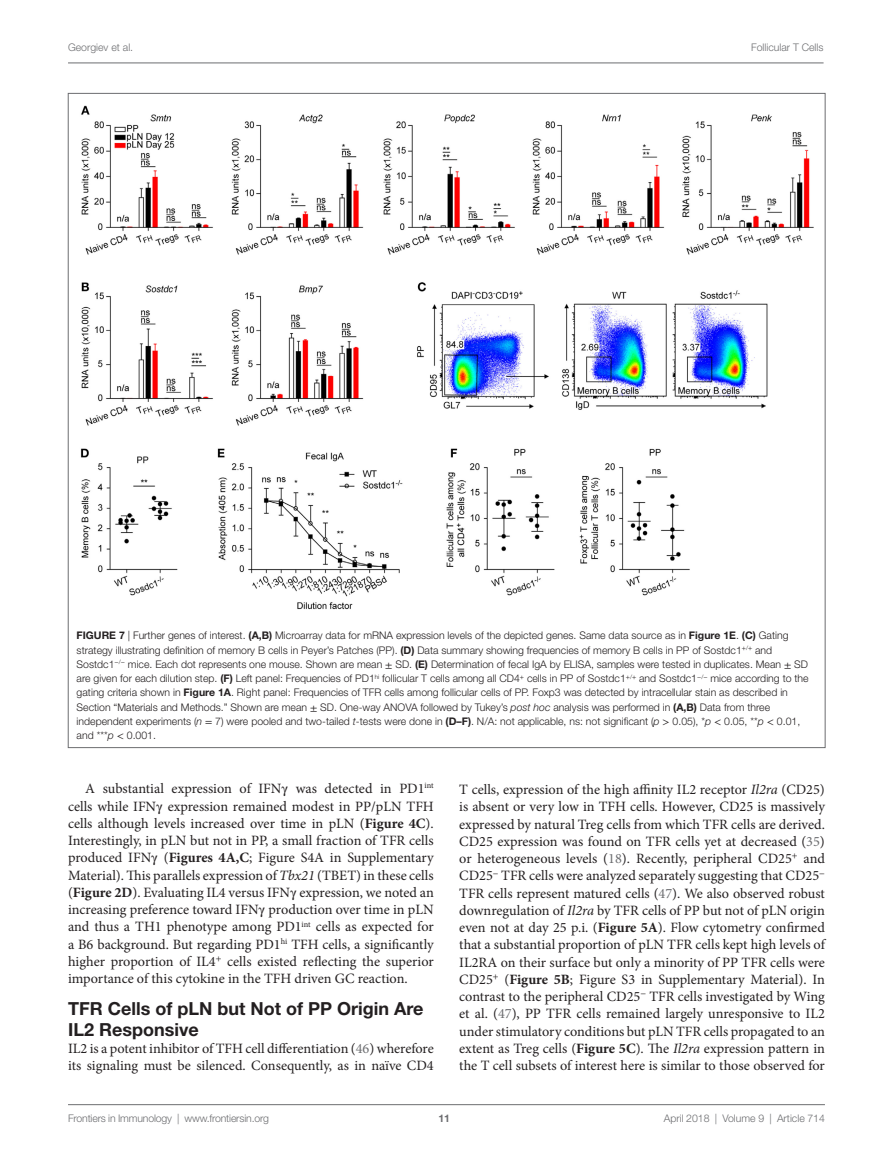
<style>
.page{position:relative;width:893px;height:1170px;background:#fff}
.page>*{position:absolute;margin:0;border:0;box-sizing:border-box;transform-origin:0 0}
.t1{font:700 18px/21px "Helvetica Neue LT Std";color:#231f20}
.t2{font:14.25px/17.2px "Minion Pro";color:#231f20;text-align:justify}
.t3{font:300 10.5px/14.2px "Helvetica Neue LT Std";color:#231f20}
.t4{font:300 10.5px "Helvetica Neue LT Std";color:#6c6d70}
.t5{font:700 10.5px "Helvetica Neue LT Std";color:#6c6d70}
.s1{font-weight:700}
.s2{font-family:"STIX General";font-weight:400}
.s3{font-style:italic}
.s4{font-family:"STIX General"}
.s5{color:#6c6d70}
</style>
<div class="page">
<img style="left:80px;top:105px;width:734px;height:504px">
<hr style="left:68px;top:1104px;width:757px;height:1px;background:#6c6d70">
<hr style="left:68px;top:63px;width:755px;height:1px;background:#6c6d70">
<p class="t4" style="left:68px;top:41px;width:67px">Georgiev et al.</p>
<p class="t4" style="left:751px;top:41px;width:74px">Follicular T Cells</p>
<p class="t3" style="left:77px;top:628px;width:734px"><span class="s1">Figure 7</span> | Further genes of interest. <span class="s1">(A,B)</span> Microarray data for mRNA expression levels of the depicted genes. Same data source as in <span class="s1">Figure 1E</span>. <span class="s1">(C)</span> Gating strategy illustrating definition of memory B cells in Peyer’s Patches (PP). <span class="s1">(D)</span> Data summary showing frequencies of memory B cells in PP of Sostdc1<sup>+</sup><sup>/</sup><sup>+</sup> and Sostdc1<sup>−</sup><sup>/</sup><sup>−</sup> mice. Each dot represents one mouse. Shown are mean <span class="s2">±</span> SD. <span class="s1">(E)</span> Determination of fecal IgA by ELISA, samples were tested in duplicates. Mean <span class="s2">±</span> SD are given for each dilution step. <span class="s1">(F)</span> Left panel: Frequencies of PD1<sup>hi</sup> follicular T cells among all CD4<sup>+</sup> cells in PP of Sostdc1<sup>+</sup><sup>/</sup><sup>+</sup> and Sostdc1<sup>−</sup><sup>/</sup><sup>−</sup> mice according to the gating criteria shown in <span class="s1">Figure 1A</span>. Right panel: Frequencies of TFR cells among follicular cells of PP. Foxp3 was detected by intracellular stain as described in Section “Materials and Methods.” Shown are mean <span class="s2">±</span> SD. One-way ANOVA followed by Tukey’s <span class="s3">post hoc</span> analysis was performed in <span class="s1">(A,B)</span> Data from three independent experiments (<span class="s3">n</span> <span class="s2">=</span> 7) were pooled and two-tailed <span class="s3">t</span>-tests were done in <span class="s1">(D–F)</span>. N/A: not applicable, ns: not significant (<span class="s3">p</span> <span class="s2">&gt;</span> 0.05), *<span class="s3">p</span> <span class="s2">&lt;</span> 0.05, **<span class="s3">p</span> <span class="s2">&lt;</span> 0.01, and ***<span class="s3">p</span> <span class="s2">&lt;</span> 0.001.</p>
<p class="t2" style="left:68px;top:780px;width:367px;text-indent:17px">A substantial expression of IFN<span class="s4">γ</span> was detected in PD1<sup>int </sup>cells while IFN<span class="s4">γ</span> expression remained modest in PP/pLN TFH cells although levels increased over time in pLN (<span class="s1">Figure 4C</span>).<br>Interestingly, in pLN but not in PP, a small fraction of TFR cells produced IFN<span class="s4">γ</span> (<span class="s1">Figures 4A,C</span>; Figure S4A in Supplementary Material). This parallels expression of <span class="s3">Tbx21</span> (TBET) in these cells (<span class="s1">Figure 2D</span>). Evaluating IL4 versus IFN<span class="s4">γ</span> expression, we noted an increasing preference toward IFN<span class="s4">γ</span> production over time in pLN and thus a TH1 phenotype among PD1<sup>int</sup> cells as expected for a B6 background. But regarding PD1<sup>hi</sup> TFH cells, a significantly higher proportion of IL4<sup>+</sup> cells existed reflecting the superior importance of this cytokine in the TFH driven GC reaction.</p>
<p class="t1" style="left:68px;top:997px;width:357px">TFR Cells of pLN but Not of PP Origin Are<br>IL2 Responsive</p>
<p class="t2" style="left:68px;top:1039px;width:367px">IL2 is a potent inhibitor of TFH cell differentiation (<span class="s5">46</span>) wherefore its signaling must be silenced. Consequently, as in naïve CD4</p>
<p class="t2" style="left:459px;top:780px;width:367px">T cells, expression of the high affinity IL2 receptor <span class="s3">Il2ra</span> (CD25) is absent or very low in TFH cells. However, CD25 is massively expressed by natural Treg cells from which TFR cells are derived.<br>CD25 expression was found on TFR cells yet at decreased (<span class="s5">35</span>) or heterogeneous levels (<span class="s5">18</span>). Recently, peripheral CD25<sup>+</sup> and CD25<sup>−</sup> TFR cells were analyzed separately suggesting that CD25<sup>− </sup>TFR cells represent matured cells (<span class="s5">47</span>). We also observed robust downregulation of <span class="s3">Il2ra</span> by TFR cells of PP but not of pLN origin even not at day 25 p.i. (<span class="s1">Figure 5A</span>). Flow cytometry confirmed that a substantial proportion of pLN TFR cells kept high levels of IL2RA on their surface but only a minority of PP TFR cells were CD25<sup>+</sup> (<span class="s1">Figure 5B</span>; Figure S3 in Supplementary Material). In contrast to the peripheral CD25<sup>−</sup> TFR cells investigated by Wing et al. (<span class="s5">47</span>), PP TFR cells remained largely unresponsive to IL2 under stimulatory conditions but pLN TFR cells propagated to an extent as Treg cells (<span class="s1">Figure 5C</span>). The <span class="s3">Il2ra</span> expression pattern in the T cell subsets of interest here is similar to those observed for</p>
<p class="t4" style="left:68px;top:1111px;width:203px">Frontiers in Immunology | www.frontiersin.org</p>
<p class="t4" style="left:664px;top:1111px;width:163px">April 2018 | Volume 9 | Article 714</p>
<p class="t5" style="left:439px;top:1111px;width:13px">11</p>
</div>
